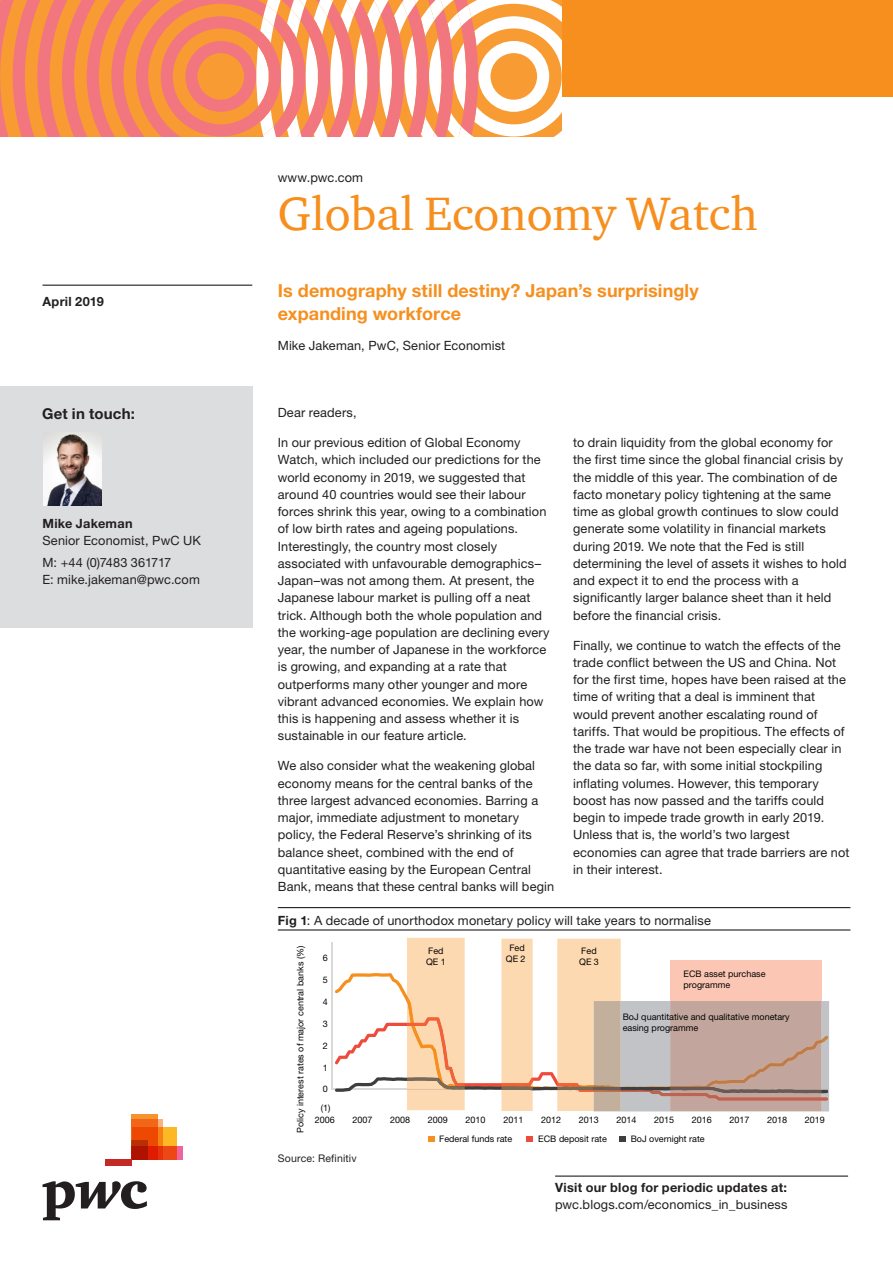
<style>
.page{position:relative;width:893px;height:1263px;background:#fff}
.page>*{position:absolute;margin:0;border:0;box-sizing:border-box;transform-origin:0 0}
.t1{font:48px "ITC Charter Com";color:#f68f1e}
.Body_text{font:700 18px/22.5px "Helvetica Neue LTW1 G";letter-spacing:.005em;color:#f68f1e}
.Body_text-2{font:700 15px "Helvetica Neue LTW1 G";letter-spacing:.015em;color:#231f20}
.Body_text-3{font:12.75px/17.2px "Helvetica Neue LTW1 G";letter-spacing:.01em;color:#231f20}
.Body_text-4{font:700 12.75px "Helvetica Neue LTW1 G";letter-spacing:.02em;color:#231f20}
.Body_text-5{font:10.5px "Helvetica Neue LTW1 G";letter-spacing:.015em;color:#231f20}
.t2{font:9px/10.8px "Helvetica Neue LTW1 G";color:#050504}
.t3{font:9px "Helvetica Neue LTW1 G";color:#060706}
.s1{font-weight:700}
</style>
<div class="page">
<div style="left:0;top:387px;width:252px;height:241px;background:#dcdddf"></div>
<div style="left:561px;top:0;width:332px;height:96px;background:#f68f1e"></div>
<div style="left:132px;top:1127px;width:44px;height:32px;background:#fcb825"></div>
<svg style="left:163px;top:1146px;width:20px;height:13px"></svg>
<svg style="left:158px;top:1119px;width:5px;height:40px"></svg>
<svg style="left:132px;top:1114px;width:26px;height:45px"></svg>
<svg style="left:132px;top:1140px;width:16px;height:19px"></svg>
<div style="left:106px;top:1159px;width:26px;height:7px;background:#c32a25"></div>
<svg style="left:43px;top:1181px;width:104px;height:39px"></svg>
<hr style="left:43px;top:285px;width:209px;height:1px;background:#231f20">
<hr style="left:555px;top:1175px;width:293px;height:2px;background:#231f20">
<svg style="left:0;top:0;width:13px;height:136px;background:#f68f49"></svg>
<svg style="left:13px;top:0;width:548px;height:136px"></svg>
<img style="left:43px;top:433px;width:58px;height:72px">
<hr style="left:278px;top:907px;width:572px;height:1px;background:#231f20">
<hr style="left:278px;top:929px;width:572px;height:1px;background:#231f20">
<hr style="left:332px;top:1089px;width:496px;height:1px;background:#d9d9d8">
<svg style="left:335px;top:938px;width:494px;height:173px"></svg>
<hr style="left:331px;top:943px;width:1px;height:147px;background:#d9d9d8">
<div style="left:428px;top:1136px;width:7px;height:6px;background:#f68f1e"></div>
<div style="left:526px;top:1136px;width:7px;height:6px;background:#ef4b3d"></div>
<div style="left:619px;top:1136px;width:7px;height:6px;background:#3e3e3f"></div>
<p class="Body_text-4" style="left:43px;top:294px;width:63px">April 2019</p>
<p class="Body_text-2" style="left:42px;top:404px;width:94px">Get in touch:</p>
<p class="Body_text-3" style="left:43px;top:515px;width:160px"><span class="s1">Mike Jakeman<br></span>Senior Economist, PwC UK</p>
<p class="Body_text-3" style="left:43px;top:554px;width:159px">M: +44 (0)7483 361717<br>E: mike.jakeman@pwc.com</p>
<p class="Body_text-3" style="left:278px;top:169px;width:87px">www.pwc.com</p>
<p class="t1" style="left:278px;top:184px;width:481px">Global Economy Watch</p>
<p class="Body_text" style="left:278px;top:280px;width:422px">Is demography still destiny? Japan’s surprisingly expanding workforce</p>
<p class="Body_text-3" style="left:278px;top:337px;width:229px">Mike Jakeman, PwC, Senior Economist</p>
<p class="Body_text-3" style="left:278px;top:404px;width:80px">Dear readers,</p>
<p class="Body_text-3" style="left:278px;top:434px;width:273px">In our previous edition of Global Economy Watch, which included our predictions for the world economy in 2019, we suggested that around 40 countries would see their labour forces shrink this year, owing to a combination of low birth rates and ageing populations.<br>Interestingly, the country most closely associated with unfavourable demographics– Japan–was not among them. At present, the Japanese labour market is pulling off a neat trick. Although both the whole population and the working-age population are declining every year, the number of Japanese in the workforce is growing, and expanding at a rate that outperforms many other younger and more vibrant advanced economies. We explain how this is happening and assess whether it is sustainable in our feature article.</p>
<p class="Body_text-3" style="left:278px;top:757px;width:278px">We also consider what the weakening global economy means for the central banks of the three largest advanced economies. Barring a major, immediate adjustment to monetary policy, the Federal Reserve’s shrinking of its balance sheet, combined with the end of quantitative easing by the European Central Bank, means that these central banks will begin</p>
<p class="Body_text-3" style="left:573px;top:434px;width:275px">to drain liquidity from the global economy for the first time since the global financial crisis by the middle of this year. The combination of de facto monetary policy tightening at the same time as global growth continues to slow could generate some volatility in financial markets during 2019. We note that the Fed is still determining the level of assets it wishes to hold and expect it to end the process with a significantly larger balance sheet than it held before the financial crisis.</p>
<p class="Body_text-3" style="left:573px;top:636px;width:278px">Finally, we continue to watch the effects of the trade conflict between the US and China. Not for the first time, hopes have been raised at the time of writing that a deal is imminent that would prevent another escalating round of tariffs. That would be propitious. The effects of the trade war have not been especially clear in the data so far, with some initial stockpiling inflating volumes. However, this temporary boost has now passed and the tariffs could begin to impede trade growth in early 2019.<br>Unless that is, the world’s two largest economies can agree that trade barriers are not in their interest.</p>
<p class="Body_text-3" style="left:278px;top:912px;width:434px"><span class="s1">Fig 1</span>: A decade of unorthodox monetary policy will take years to normalise</p>
<p class="t3" style="left:295px;top:1133px;width:189px;rotate:-90deg">Policy interest rates of major central banks (%)</p>
<p class="t2" style="left:506px;top:942px;width:21px;text-align:center">Fed<br>QE 2</p>
<p class="t2" style="left:426px;top:946px;width:21px">Fed<br>QE 1</p>
<p class="t2" style="left:579px;top:945px;width:21px">Fed<br>QE 3</p>
<p class="t2" style="left:323px;top:952px;width:7px">6</p>
<p class="t2" style="left:684px;top:969px;width:84px">ECB asset purchase programme</p>
<p class="t2" style="left:623px;top:1011px;width:168px">BoJ quantitative and qualitative monetary easing programme</p>
<p class="t2" style="left:323px;top:974px;width:7px">5</p>
<p class="t2" style="left:323px;top:996px;width:7px">4</p>
<p class="t2" style="left:323px;top:1018px;width:7px">3</p>
<p class="t2" style="left:323px;top:1040px;width:7px">2</p>
<p class="t2" style="left:323px;top:1062px;width:7px">1</p>
<p class="t2" style="left:323px;top:1084px;width:7px">0</p>
<p class="t2" style="left:321px;top:1103px;width:11px">(1)</p>
<p class="t2" style="left:315px;top:1114px;width:22px">2006</p>
<p class="t2" style="left:353px;top:1114px;width:22px">2007</p>
<p class="t2" style="left:390px;top:1114px;width:22px">2008</p>
<p class="t2" style="left:428px;top:1114px;width:22px">2009</p>
<p class="t2" style="left:466px;top:1114px;width:22px">2010</p>
<p class="t2" style="left:503px;top:1114px;width:22px">2011</p>
<p class="t2" style="left:541px;top:1114px;width:22px">2012</p>
<p class="t2" style="left:579px;top:1114px;width:22px">2013</p>
<p class="t2" style="left:616px;top:1114px;width:22px">2014</p>
<p class="t2" style="left:654px;top:1114px;width:22px">2015</p>
<p class="t2" style="left:692px;top:1114px;width:22px">2016</p>
<p class="t2" style="left:729px;top:1114px;width:22px">2017</p>
<p class="t2" style="left:767px;top:1114px;width:22px;rotate:1deg">2018</p>
<p class="t2" style="left:805px;top:1114px;width:22px">2019</p>
<p class="Body_text-5" style="left:278px;top:1152px;width:80px">Source: Refinitiv</p>
<p class="t2" style="left:439px;top:1133px;width:74px">Federal funds rate</p>
<p class="t2" style="left:538px;top:1133px;width:70px">ECB deposit rate</p>
<p class="t2" style="left:631px;top:1133px;width:76px">BoJ overnight rate</p>
<p class="Body_text-4" style="left:555px;top:1180px;width:233px">Visit our blog for periodic updates at:</p>
<p class="Body_text-3" style="left:555px;top:1196px;width:234px">pwc.blogs.com/economics_in_business</p>
</div>
